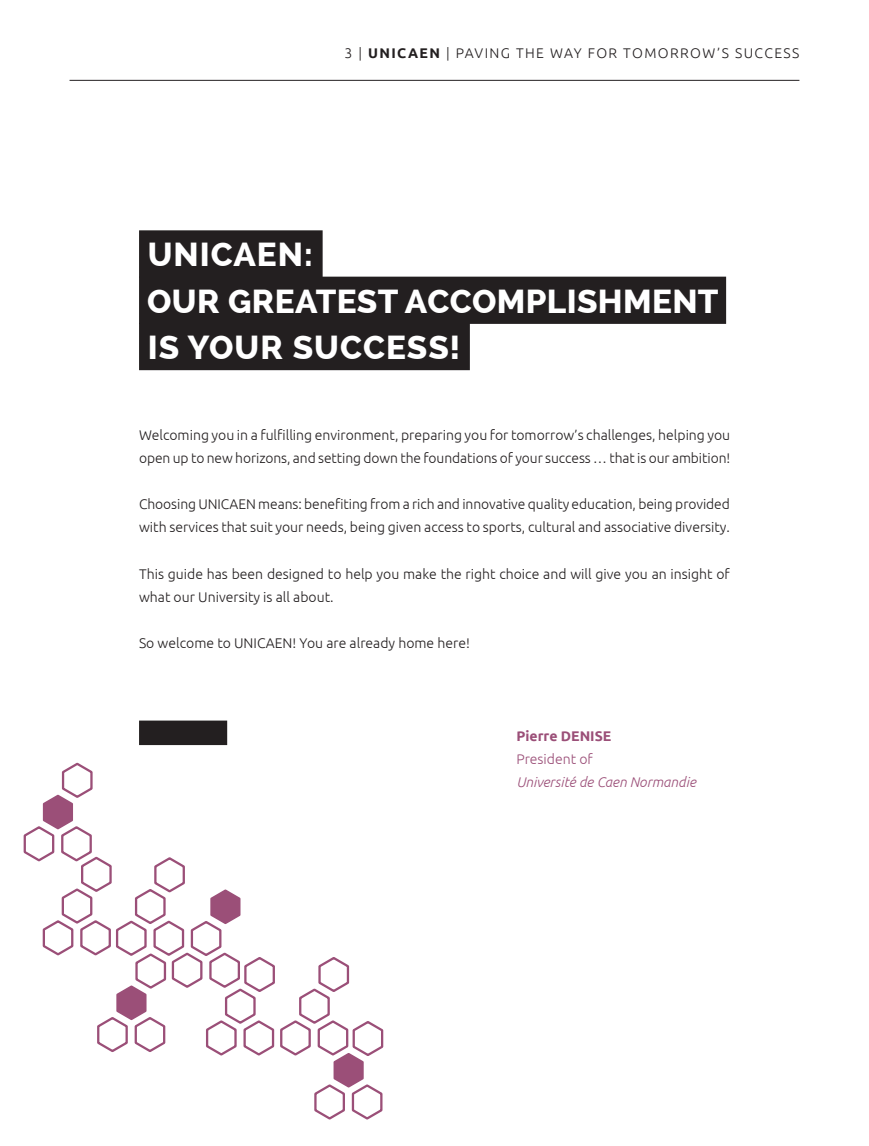
<style>
.page{position:relative;width:869px;height:1146px;background:#fff}
.page>*{position:absolute;margin:0;border:0;box-sizing:border-box;transform-origin:0 0}
.t1{font:800 33.25px/46.2px "Raleway";letter-spacing:.01em;color:#fff}
.t2{font:300 14px/23.1px "Ubuntu";color:#231f20}
.t3{font:300 14px "Ubuntu";letter-spacing:.1em;color:#231f20}
.t4{font:italic 300 14px "Ubuntu";color:#9b4f78}
.t5{font:700 14px "Ubuntu";color:#9b4f78}
.t6{font:300 14px "Ubuntu";color:#9b4f78}
.s1{font-weight:700}
</style>
<div class="page">
<hr style="left:69px;top:80px;width:730px;height:1px;background:#231f20">
<div style="left:139px;top:721px;width:88px;height:24px;background:#231f20"></div>
<svg style="left:23px;top:762px;width:361px;height:358px"></svg>
<hr style="left:0;top:0;width:1px;height:1146px;background:#f9a51b">
<div style="left:139px;top:230px;width:183px;height:48px;background:#231f20"></div>
<div style="left:139px;top:277px;width:586px;height:47px;background:#231f20"></div>
<div style="left:139px;top:323px;width:330px;height:47px;background:#231f20"></div>
<p class="t3" style="left:344px;top:44px;width:456px">3 <span class="s1">UNICAEN</span> PAVING THE WAY FOR TOMORROW’S SUCCESS</p>
<h1 class="t1" style="left:147px;top:232px;width:572px">UNICAEN:<br>OUR GREATEST ACCOMPLISHMENT<br>IS YOUR SUCCESS!</h1>
<p class="t2" style="left:139px;top:423px;width:592px">Welcoming you in a fulfilling environment, preparing you for tomorrow’s challenges, helping you open up to new horizons, and setting down the foundations of your success … that is our ambition!</p>
<p class="t2" style="left:139px;top:492px;width:592px">Choosing UNICAEN means: benefiting from a rich and innovative quality education, being provided with services that suit your needs, being given access to sports, cultural and associative diversity.</p>
<p class="t2" style="left:139px;top:562px;width:592px">This guide has been designed to help you make the right choice and will give you an insight of what our University is all about.</p>
<p class="t2" style="left:139px;top:631px;width:332px">So welcome to UNICAEN! You are already home here!</p>
<p class="t5" style="left:516px;top:727px;width:96px">Pierre DENISE</p>
<p class="t6" style="left:516px;top:750px;width:78px">President of</p>
<p class="t4" style="left:516px;top:774px;width:181px">Université de Caen Normandie</p>
</div>
